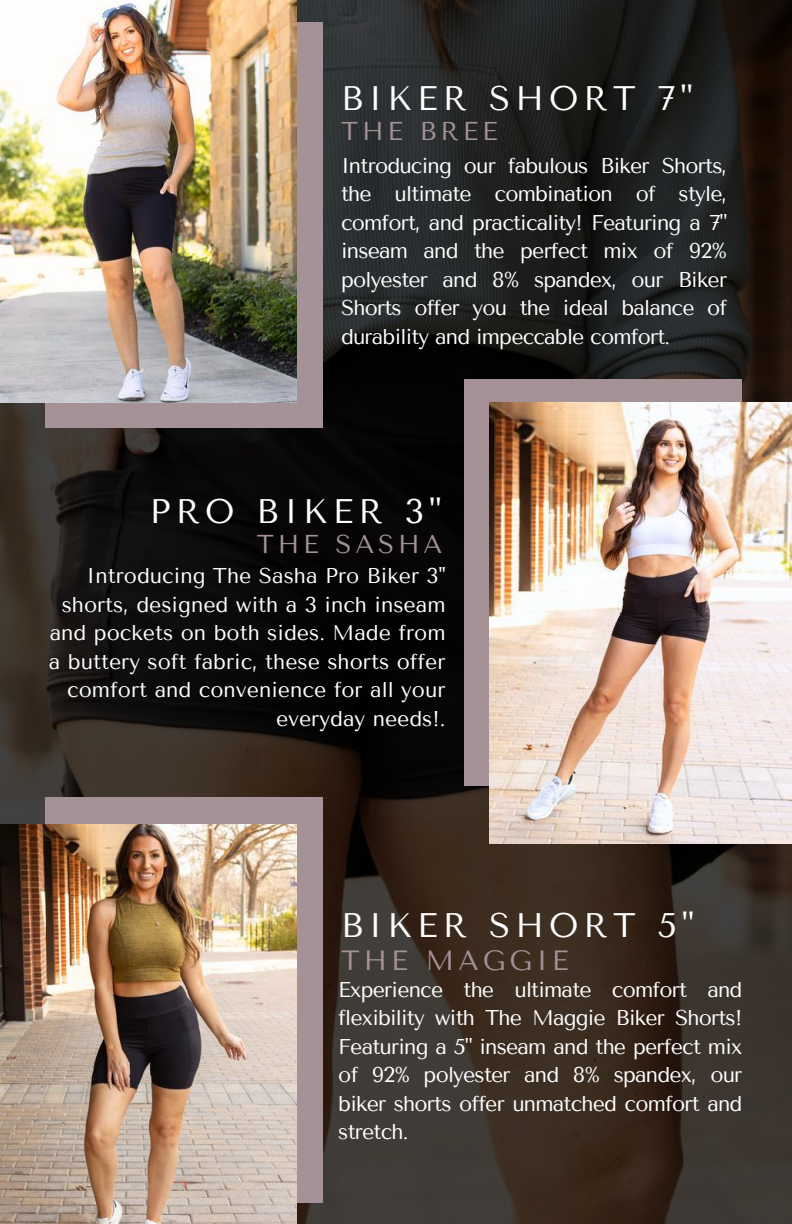
<style>
.page{position:relative;width:792px;height:1224px;background:#fff}
.page>*{position:absolute;margin:0;border:0;box-sizing:border-box;transform-origin:0 0}
.t1{font:34px "Tenor Sans";letter-spacing:.15em;color:#fff}
.t2{font:27.8px "Tenor Sans";letter-spacing:.15em;color:#a49297}
.t3{font:25.8px "Tenor Sans";letter-spacing:.15em;color:#a49297}
.t4{font:21.2px/28.4px "Tenor Sans";color:#fff;text-align:justify}
</style>
<div class="page">
<img style="left:0;top:0;width:792px;height:1224px">
<div style="left:464px;top:380px;width:278px;height:406px;background:#a49297"></div>
<div style="left:45px;top:22px;width:277px;height:405px;background:#a49297"></div>
<img style="left:489px;top:403px;width:303px;height:441px">
<div style="left:45px;top:797px;width:277px;height:406px;background:#a49297"></div>
<img style="left:0;top:0;width:297px;height:403px">
<img style="left:0;top:825px;width:297px;height:399px">
<h1 class="t1" style="left:341px;top:79px;width:353px">BIKER SHORT 7"</h1>
<p class="t3" style="left:341px;top:116px;width:158px">THE BREE</p>
<p class="t4" style="left:341px;top:151px;width:388px">Introducing our fabulous Biker Shorts, the ultimate combination of style, comfort, and practicality! Featuring a 7" inseam and the perfect mix of 92% polyester and 8% spandex, our Biker Shorts offer you the ideal balance of durability and impeccable comfort.</p>
<h1 class="t1" style="left:150px;top:492px;width:293px">PRO BIKER 3"</h1>
<p class="t3" style="left:257px;top:530px;width:187px">THE SASHA</p>
<p class="t4" style="left:49px;top:562px;width:398px;text-align:right">Introducing The Sasha Pro Biker 3'' shorts, designed with a 3 inch inseam and pockets on both sides. Made from a buttery soft fabric, these shorts offer comfort and convenience for all your everyday needs!.</p>
<h1 class="t1" style="left:341px;top:905px;width:354px">BIKER SHORT 5"</h1>
<h2 class="t2" style="left:341px;top:944px;width:229px">THE MAGGIE</h2>
<p class="t4" style="left:338px;top:976px;width:406px">Experience the ultimate comfort and flexibility with The Maggie Biker Shorts!<br>Featuring a 5" inseam and the perfect mix of 92% polyester and 8% spandex, our biker shorts offer unmatched comfort and stretch.</p>
</div>
